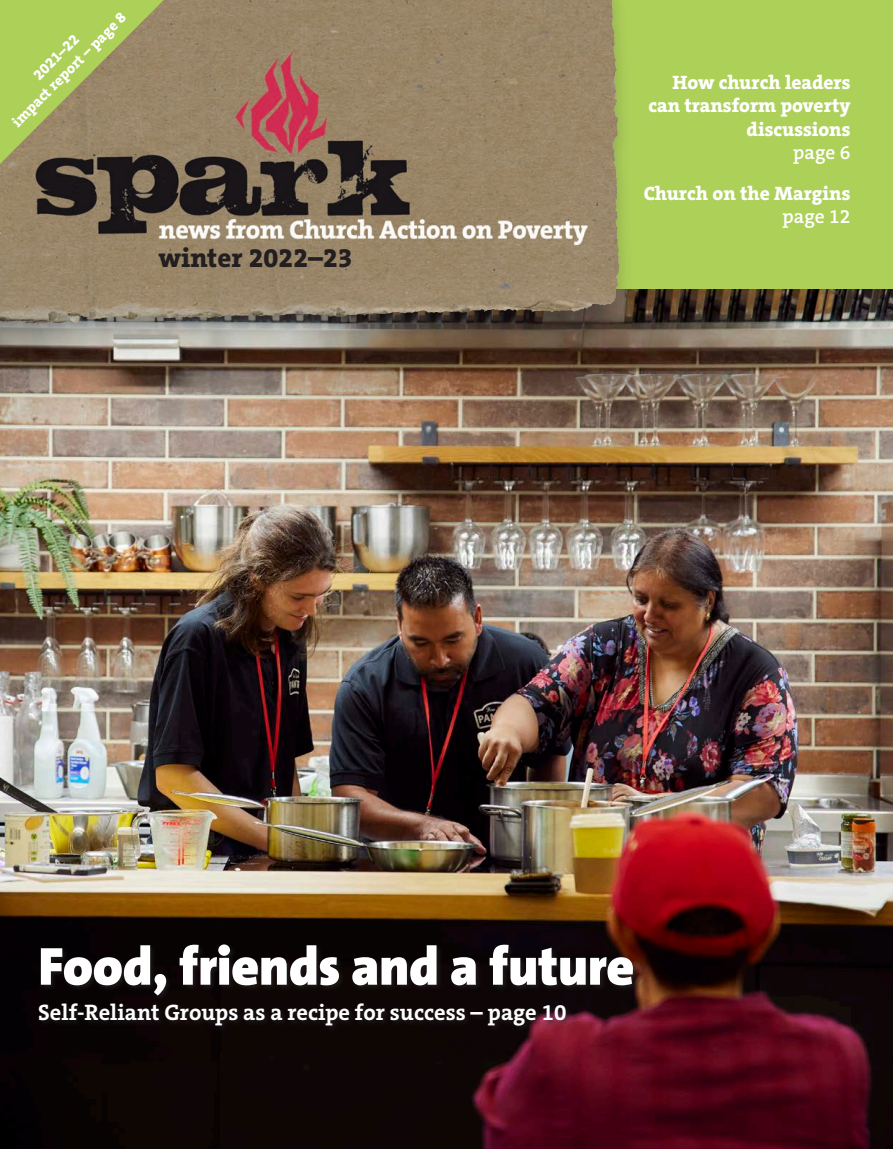
<style>
.page{position:relative;width:893px;height:1149px;background:#fff}
.page>*{position:absolute;margin:0;border:0;box-sizing:border-box;transform-origin:0 0}
.Headline__heavy{font:900 54px "The Sans C5";letter-spacing:-.01em;color:#fff}
.Subhead_serif__heavy{font:800 27px "The Serif C5";color:#231f20}
.Standfirst{font:700 22.5px "The Serif C5";color:#fff}
.Body_text_serif_no_i{font:800 19.5px/23.4px "The Serif C5";color:#fff;text-align:right}
.Subhead_serif__heavy-2{font:800 15px/18px "The Serif C5";color:#fff;text-align:center}
.s1{font-weight:600}
</style>
<div class="page">
<img style="left:0;top:288px;width:893px;height:860px">
<div style="left:447px;top:0;width:446px;height:288px;background:#add059"></div>
<div style="left:0;top:0;width:634px;height:356px;background:#231f20;opacity:.5"></div>
<img style="left:0;top:0;width:222px;height:325px">
<svg style="left:0;top:0;width:164px;height:164px;background:#9fa85e"></svg>
<div style="left:38px;top:943px;width:602px;height:89px;background:#231f20;opacity:.75"></div>
<p class="Subhead_serif__heavy-2" style="left:-5px;top:105px;width:156px;rotate:-45deg">2021–22<br>impact report – page 8</p>
<p class="Subhead_serif__heavy" style="left:158px;top:240px;width:196px">winter 2022–23</p>
<p class="Subhead_serif__heavy" style="left:158px;top:240px;width:167px">autumn 2011</p>
<p class="Body_text_serif_no_i" style="left:648px;top:71px;width:204px">How church leaders can transform poverty discussions<br><span class="s1">page 6</span></p>
<p class="Body_text_serif_no_i" style="left:644px;top:181px;width:208px">Church on the Margins <span class="s1">page 12</span></p>
<p class="Headline__heavy" style="left:38px;top:931px;width:598px">Food, friends and a future</p>
<p class="Standfirst" style="left:38px;top:997px;width:530px">Self-Reliant Groups as a recipe for success – page 10</p>
</div>
